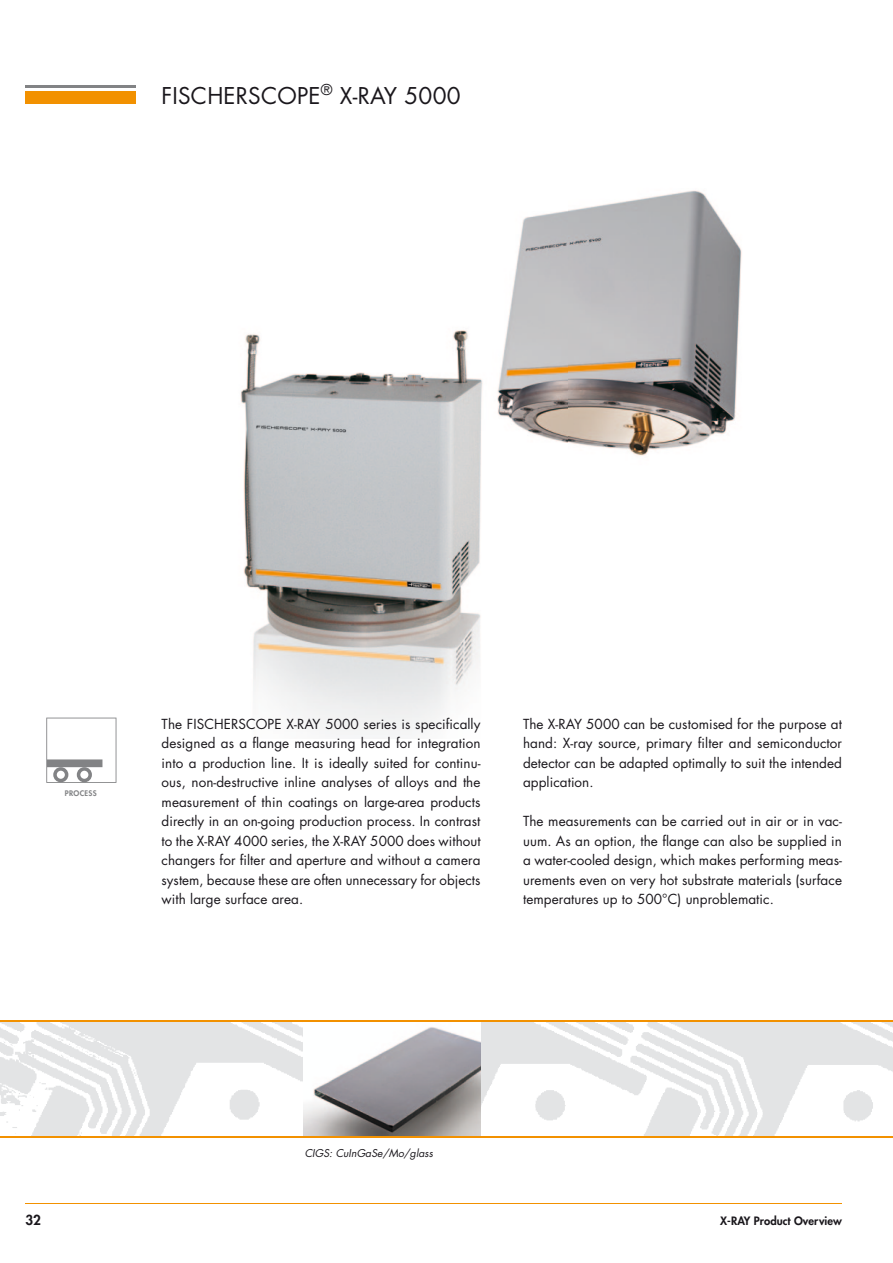
<style>
.page{position:relative;width:893px;height:1263px;background:#fff}
.page>*{position:absolute;margin:0;border:0;box-sizing:border-box;transform-origin:0 0}
.t1{font:22.5px "Futura Std";letter-spacing:.01em;color:#1a171c}
.t2{font:13.5px/19.5px "Futura Std";letter-spacing:.005em;color:#1a171c;text-align:justify}
.t3{font:800 13.5px "Futura Std";color:#1a171c}
.t4{font:800 11.25px "Futura Std";letter-spacing:.005em;color:#1a171c}
.t5{font:italic 10.5px "Futura Std";color:#1a171c}
.t6{font:800 7.5px "Futura Std";letter-spacing:.04em;color:#828385}
</style>
<div class="page">
<img style="left:240px;top:190px;width:502px;height:548px">
<hr style="left:26px;top:1203px;width:816px;height:1px;background:#f29100">
<div style="left:26px;top:91px;width:110px;height:13px;background:#f29100"></div>
<hr style="left:26px;top:85px;width:110px;height:2px;background:#828385">
<svg style="left:46px;top:718px;width:70px;height:65px"></svg>
<img style="left:0;top:1022px;width:893px;height:114px">
<img style="left:303px;top:1022px;width:177px;height:114px">
<hr style="left:0;top:1020px;width:893px;height:2px;background:#f29100">
<hr style="left:0;top:1136px;width:893px;height:1px;background:#f29100">
<h1 class="t1" style="left:162px;top:81px;width:301px">FISCHERSCOPE<sup>®</sup> X-RAY 5000</h1>
<p class="t6" style="left:65px;top:788px;width:33px">PROCESS</p>
<p class="t2" style="left:162px;top:714px;width:321px">The FISCHERSCOPE X-RAY 5000 series is specifically designed as a flange measuring head for integration into a production line. It is ideally suited for continu&shy;ous, non-destructive inline analyses of alloys and the measurement of thin coatings on large-area products directly in an on-going production process. In contrast to the X-RAY 4000 series, the X-RAY 5000 does without changers for filter and aperture and without a camera system, because these are often unnecessary for objects with large surface area.</p>
<p class="t2" style="left:523px;top:714px;width:320px">The X-RAY 5000 can be customised for the purpose at hand: X-ray source, primary filter and semiconductor detector can be adapted optimally to suit the intended application.</p>
<p class="t2" style="left:523px;top:811px;width:320px">The measurements can be carried out in air or in vac&shy;uum. As an option, the flange can also be supplied in a water-cooled design, which makes performing meas&shy;urements even on very hot substrate materials (surface temperatures up to 500°C) unproblematic.</p>
<p class="t5" style="left:305px;top:1146px;width:130px">CIGS: CuInGaSe/Mo/glass</p>
<p class="t3" style="left:26px;top:1211px;width:17px">32</p>
<p class="t4" style="left:720px;top:1213px;width:123px">X-RAY Product Overview</p>
</div>
